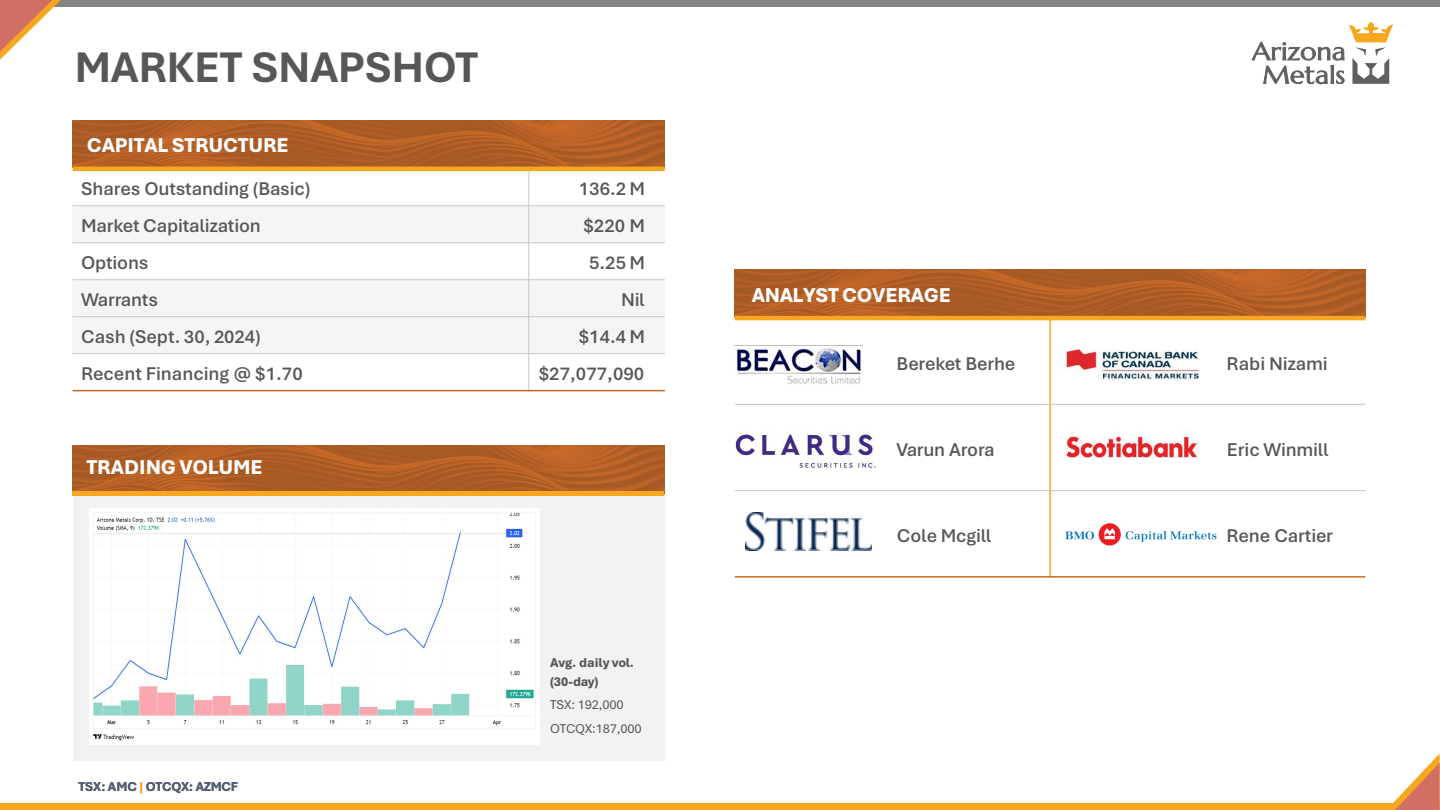
<style>
.page{position:relative;width:1440px;height:810px;background:#fff}
.page>*{position:absolute;margin:0;border:0;box-sizing:border-box;transform-origin:0 0}
.t1{font:700 45px "Aptos";letter-spacing:-.01em;color:#575756}
.t2{font:800 21px "Aptos";letter-spacing:-.01em;color:#fff}
.t3{font:600 19.5px "Aptos";letter-spacing:-.01em;color:#585756}
.t4{font:600 19.5px "Aptos";color:#575756}
.t5{font:13.5px/24px "Aptos";letter-spacing:-.015em;color:#585756}
.t6{font:800 13.5px/19.5px "Aptos";letter-spacing:-.005em;color:#585756}
.t7{font:700 13.5px "Aptos";letter-spacing:-.015em;color:#515e73}
.s1{color:#f7a61f}
</style>
<div class="page">
<svg style="left:1252px;top:22px;width:141px;height:62px"></svg>
<div style="left:0;top:0;width:1440px;height:6px;background:#858484"></div>
<svg style="left:0;top:0;width:61px;height:60px"></svg>
<div style="left:0;top:804px;width:1440px;height:6px;background:#f7a61f"></div>
<svg style="left:1386px;top:754px;width:54px;height:56px"></svg>
<div style="left:73px;top:491px;width:592px;height:269px;background:#efeef1"></div>
<img style="left:72px;top:120px;width:593px;height:48px">
<img style="left:72px;top:446px;width:593px;height:48px">
<img style="left:735px;top:269px;width:630px;height:47px">
<div style="left:73px;top:206px;width:456px;height:37px;background:#f5f5f5"></div>
<div style="left:529px;top:206px;width:136px;height:37px;background:#f5f5f5"></div>
<div style="left:73px;top:280px;width:456px;height:37px;background:#f5f5f5"></div>
<div style="left:529px;top:280px;width:136px;height:37px;background:#f5f5f5"></div>
<div style="left:73px;top:317px;width:456px;height:37px;background:#f5f5f5"></div>
<div style="left:529px;top:317px;width:136px;height:37px;background:#f5f5f5"></div>
<hr style="left:528px;top:167px;width:1px;height:150px;background:#c8c6ce">
<hr style="left:528px;top:317px;width:1px;height:37px;background:#c8c6ce">
<hr style="left:528px;top:354px;width:1px;height:37px;background:#c8c6ce">
<hr style="left:73px;top:205px;width:592px;height:1px;background:#c8c6ce">
<hr style="left:73px;top:242px;width:592px;height:1px;background:#c8c6ce">
<hr style="left:73px;top:279px;width:592px;height:1px;background:#c8c6ce">
<hr style="left:73px;top:316px;width:592px;height:1px;background:#c8c6ce">
<hr style="left:73px;top:353px;width:592px;height:1px;background:#c8c6ce">
<hr style="left:73px;top:167px;width:592px;height:4px;background:#f7a61f">
<hr style="left:73px;top:390px;width:592px;height:1px;background:#c36921">
<hr style="left:1049px;top:316px;width:2px;height:262px;background:#f7a61f">
<hr style="left:735px;top:404px;width:630px;height:1px;background:#c8c6ce">
<hr style="left:735px;top:490px;width:630px;height:1px;background:#c8c6ce">
<hr style="left:735px;top:316px;width:630px;height:4px;background:#f7a61f">
<hr style="left:735px;top:576px;width:630px;height:2px;background:#c36921">
<hr style="left:72px;top:491px;width:592px;height:4px;background:#f7a61f">
<img style="left:736px;top:348px;width:125px;height:36px">
<img style="left:1063px;top:349px;width:135px;height:32px">
<img style="left:1066px;top:431px;width:132px;height:26px">
<img style="left:89px;top:509px;width:451px;height:236px">
<img style="left:735px;top:433px;width:141px;height:35px">
<img style="left:1066px;top:524px;width:150px;height:22px">
<img style="left:745px;top:513px;width:126px;height:38px">
<h2 class="t1" style="left:74px;top:37px;width:405px">MARKET SNAPSHOT</h2>
<p class="t2" style="left:87px;top:131px;width:203px">CAPITAL STRUCTURE</p>
<p class="t3" style="left:81px;top:175px;width:231px">Shares Outstanding (Basic)</p>
<p class="t3" style="left:579px;top:175px;width:68px">136.2 M</p>
<p class="t3" style="left:81px;top:212px;width:181px">Market Capitalization</p>
<p class="t3" style="left:584px;top:212px;width:63px">$220 M</p>
<p class="t3" style="left:81px;top:249px;width:69px">Options</p>
<p class="t3" style="left:589px;top:249px;width:57px">5.25 M</p>
<p class="t3" style="left:81px;top:286px;width:79px">Warrants</p>
<p class="t3" style="left:621px;top:286px;width:25px">Nil</p>
<p class="t3" style="left:81px;top:323px;width:181px">Cash (Sept. 30, 2024)</p>
<p class="t3" style="left:579px;top:323px;width:68px">$14.4 M</p>
<p class="t4" style="left:81px;top:360px;width:223px">Recent Financing @ $1.70</p>
<p class="t4" style="left:539px;top:360px;width:107px">$27,077,090</p>
<p class="t2" style="left:86px;top:453px;width:178px">TRADING VOLUME</p>
<p class="t7" style="left:78px;top:778px;width:161px">TSX: AMC <span class="s1">|</span> OTCQX: AZMCF</p>
<p class="t6" style="left:550px;top:652px;width:85px">Avg. daily vol. (30-day)</p>
<p class="t5" style="left:550px;top:692px;width:93px">TSX: 192,000<br>OTCQX:187,000</p>
<p class="t2" style="left:752px;top:280px;width:201px">ANALYST COVERAGE</p>
<p class="t3" style="left:897px;top:350px;width:120px">Bereket Berhe</p>
<p class="t3" style="left:1227px;top:350px;width:103px">Rabi Nizami</p>
<p class="t3" style="left:897px;top:436px;width:100px">Varun Arora</p>
<p class="t3" style="left:1227px;top:436px;width:103px">Eric Winmill</p>
<p class="t3" style="left:897px;top:523px;width:96px">Cole Mcgill</p>
<p class="t3" style="left:1226px;top:523px;width:108px">Rene Cartier</p>
</div>
